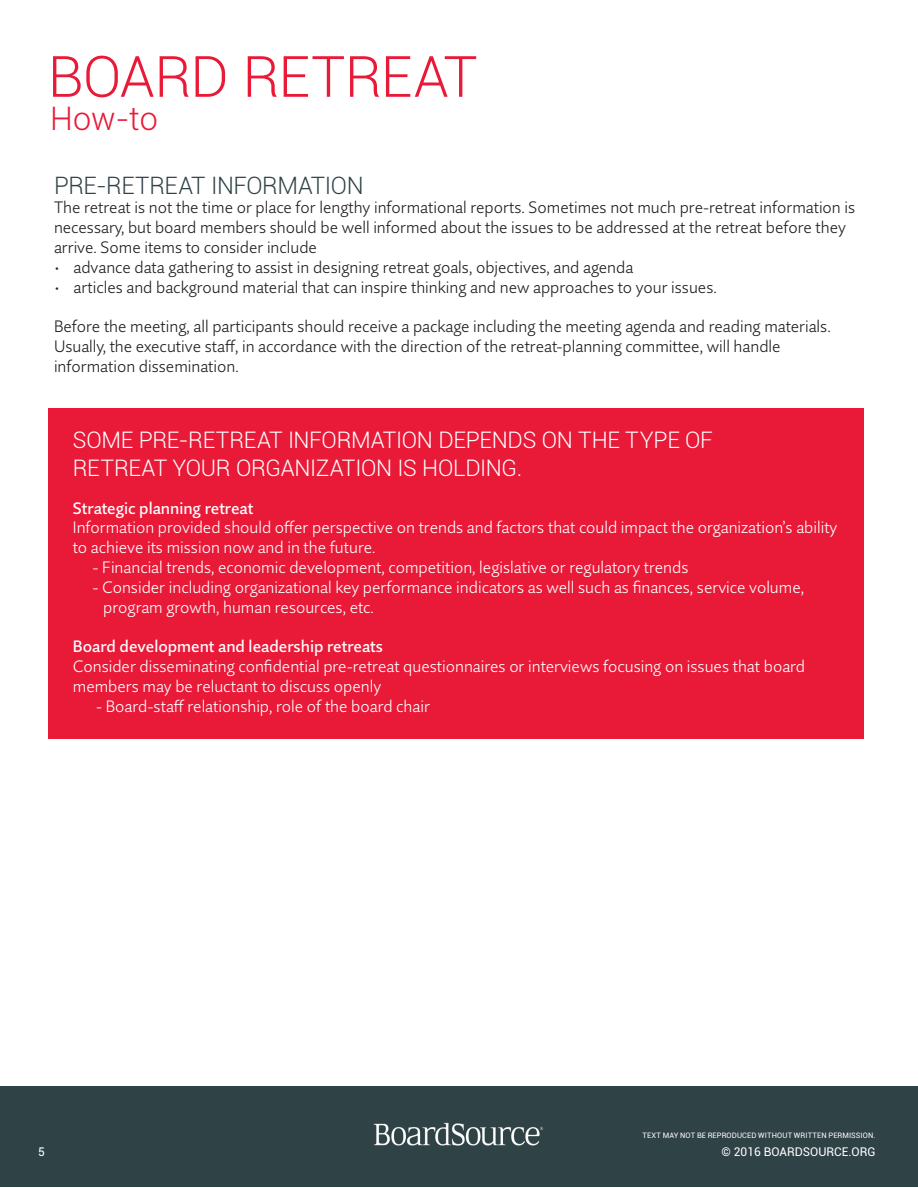
<style>
.page{position:relative;width:918px;height:1188px;background:#fff}
.page>*{position:absolute;margin:0;border:0;box-sizing:border-box;transform-origin:0 0}
.t1{font:300 57px "Roboto";letter-spacing:-.015em;color:#e91938}
.t2{font:300 32.4px "Roboto";color:#e91938}
.t3{font:300 24px "Roboto";letter-spacing:-.015em;color:#2f4246}
.t4{font:300 22.8px/27.3px "Roboto";letter-spacing:-.015em;color:#fff}
.t5{font:300 16.5px/19.8px "Quire Sans Pro";color:#231f20}
.t6{font:300 16.5px/19.8px "Quire Sans Pro";color:#fff}
.t7{font:500 16.5px "Quire Sans Pro";color:#fff}
.t8{font:12px "Roboto";color:#fff}
.t9{font:7.5px "Roboto";letter-spacing:.015em;color:#fff}
</style>
<div class="page">
<div style="left:0;top:1087px;width:918px;height:100px;background:#2f4246"></div>
<img style="left:374px;top:1122px;width:170px;height:24px">
<div style="left:49px;top:408px;width:815px;height:331px;background:#e91938"></div>
<h1 class="t1" style="left:48px;top:37px;width:431px">BOARD RETREAT</h1>
<h2 class="t2" style="left:50px;top:96px;width:109px">How-to</h2>
<p class="t3" style="left:54px;top:168px;width:311px">PRE-RETREAT INFORMATION</p>
<p class="t5" style="left:54px;top:197px;width:803px">The retreat is not the time or place for lengthy informational reports. Sometimes not much pre-retreat information is necessary, but board members should be well informed about the issues to be addressed at the retreat before they arrive. Some items to consider include</p>
<p class="t5" style="left:54px;top:257px;width:581px">• advance data gathering to assist in designing retreat goals, objectives, and agenda</p>
<p class="t5" style="left:54px;top:277px;width:664px">• articles and background material that can inspire thinking and new approaches to your issues.</p>
<p class="t5" style="left:54px;top:316px;width:778px">Before the meeting, all participants should receive a package including the meeting agenda and reading materials.<br>Usually, the executive staff, in accordance with the direction of the retreat-planning committee, will handle information dissemination.</p>
<p class="t4" style="left:73px;top:426px;width:641px">SOME PRE-RETREAT INFORMATION DEPENDS ON THE TYPE OF<br>RETREAT YOUR ORGANIZATION IS HOLDING.</p>
<p class="t7" style="left:73px;top:497px;width:182px">Strategic planning retreat</p>
<p class="t6" style="left:73px;top:518px;width:766px">Information provided should offer perspective on trends and factors that could impact the organization’s ability to achieve its mission now and in the future.</p>
<p class="t6" style="left:92px;top:557px;width:598px">- Financial trends, economic development, competition, legislative or regulatory trends</p>
<p class="t6" style="left:103px;top:577px;width:702px;text-indent:-11px">- Consider including organizational key performance indicators as well such as finances, service volume, program growth, human resources, etc.</p>
<p class="t7" style="left:73px;top:636px;width:312px">Board development and leadership retreats</p>
<p class="t6" style="left:73px;top:656px;width:734px">Consider disseminating confidential pre-retreat questionnaires or interviews focusing on issues that board</p>
<p class="t6" style="left:73px;top:676px;width:310px">members may be reluctant to discuss openly</p>
<p class="t6" style="left:96px;top:696px;width:335px">- Board-staff relationship, role of the board chair</p>
<p class="t8" style="left:38px;top:1144px;width:8px">5</p>
<p class="t9" style="left:642px;top:1130px;width:235px">TEXT MAY NOT BE REPRODUCED WITHOUT WRITTEN PERMISSION.</p>
<p class="t8" style="left:721px;top:1143px;width:156px">© 2016 BOARDSOURCE.ORG</p>
</div>
